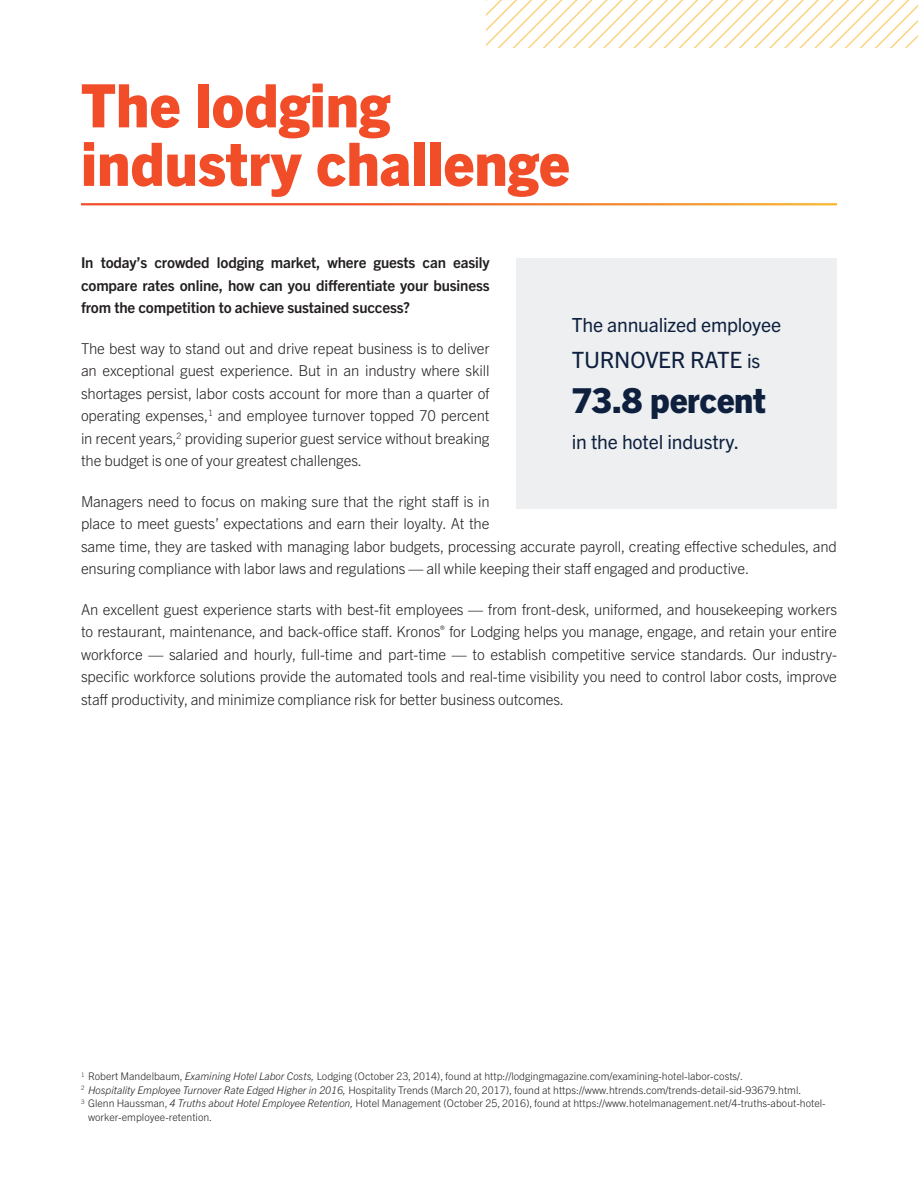
<style>
.page{position:relative;width:918px;height:1188px;background:#fff}
.page>*{position:absolute;margin:0;border:0;box-sizing:border-box;transform-origin:0 0}
.Head{font:800 60px/58.5px "Trade Gothic Next LT Pro";color:#f04d28}
.callout{font:800 34.5px "Trade Gothic Next LT Pro";letter-spacing:-.01em;color:#0e203e}
.callout-2{font:22.5px "Trade Gothic Next LT Pro";letter-spacing:-.01em;color:#0e203e}
.callout-3{font:19.5px "Trade Gothic Next LT Pro";letter-spacing:-.01em;color:#0e203e}
.Body_space_after_cha{font:300 15px/22.5px "Trade Gothic Next LT Pro";letter-spacing:-.01em;color:#231f20;text-align:justify}
.Body_space_after_cha-2{font:700 15px/22.5px "Trade Gothic Next LT Pro";letter-spacing:-.01em;color:#231f20;text-align:justify}
.Footnotes{font:300 10.5px/13.5px "Trade Gothic Next LT Pro";color:#231f20}
.s1{font-size:19.5px}
.s2{font-style:italic}
</style>
<div class="page">
<svg style="left:486px;top:0;width:432px;height:48px"></svg>
<div style="left:517px;top:258px;width:320px;height:251px;background:#edeff0"></div>
<p class="Head" style="left:81px;top:72px;width:490px">The lodging industry challenge</p>
<p class="Body_space_after_cha-2" style="left:81px;top:250px;width:410px">In today’s crowded lodging market, where guests can easily compare rates online, how can you differentiate your business from the competition to achieve sustained success?</p>
<p class="Body_space_after_cha" style="left:81px;top:336px;width:410px">The best way to stand out and drive repeat business is to deliver an exceptional guest experience. But in an industry where skill shortages persist, labor costs account for more than a quarter of operating expenses,<sup>1</sup> and employee turnover topped 70 percent in recent years,<sup>2</sup> providing superior guest service without breaking the budget is one of your greatest challenges.</p>
<p class="Body_space_after_cha" style="left:81px;top:489px;width:758px;text-align:left">Managers need to focus on making sure that the right staff is in<br>place to meet guests’ expectations and earn their loyalty. At the<br>same time, they are tasked with managing labor budgets, processing accurate payroll, creating effective schedules, and ensuring compliance with labor laws and regulations — all while keeping their staff engaged and productive.</p>
<p class="Body_space_after_cha" style="left:81px;top:597px;width:758px">An excellent guest experience starts with best-fit employees — from front-desk, uniformed, and housekeeping workers to restaurant, maintenance, and back-office staff. Kronos<sup>®</sup> for Lodging helps you manage, engage, and retain your entire workforce — salaried and hourly, full-time and part-time — to establish competitive service standards. Our industry&shy;specific workforce solutions provide the automated tools and real-time visibility you need to control labor costs, improve staff productivity, and minimize compliance risk for better business outcomes.</p>
<p class="callout-3" style="left:572px;top:312px;width:211px">The annualized employee</p>
<p class="callout-2" style="left:572px;top:344px;width:190px">TURNOVER RATE <span class="s1">is</span></p>
<p class="callout" style="left:572px;top:377px;width:196px">73.8 percent</p>
<p class="callout-3" style="left:572px;top:429px;width:169px">in the hotel industry.</p>
<p class="Footnotes" style="left:81px;top:1069px;width:664px"><sup>1</sup> Robert Mandelbaum, <span class="s2">Examining Hotel Labor Costs,</span> Lodging (October 23, 2014), found at http://lodgingmagazine.com/examining-hotel-labor-costs/.</p>
<p class="Footnotes" style="left:81px;top:1082px;width:722px"><sup>2</sup> <span class="s2">Hospitality Employee Turnover Rate Edged Higher in 2016,</span> Hospitality Trends (March 20, 2017), found at https://www.htrends.com/trends-detail-sid-93679.html.</p>
<p class="Footnotes" style="left:88px;top:1096px;width:739px;text-indent:-7px"><sup>3</sup> Glenn Haussman, <span class="s2">4 Truths about Hotel Employee Retention,</span> Hotel Management (October 25, 2016), found at https://www.hotelmanagement.net/4-truths-about-hotel&shy;worker-employee-retention.</p>
</div>
